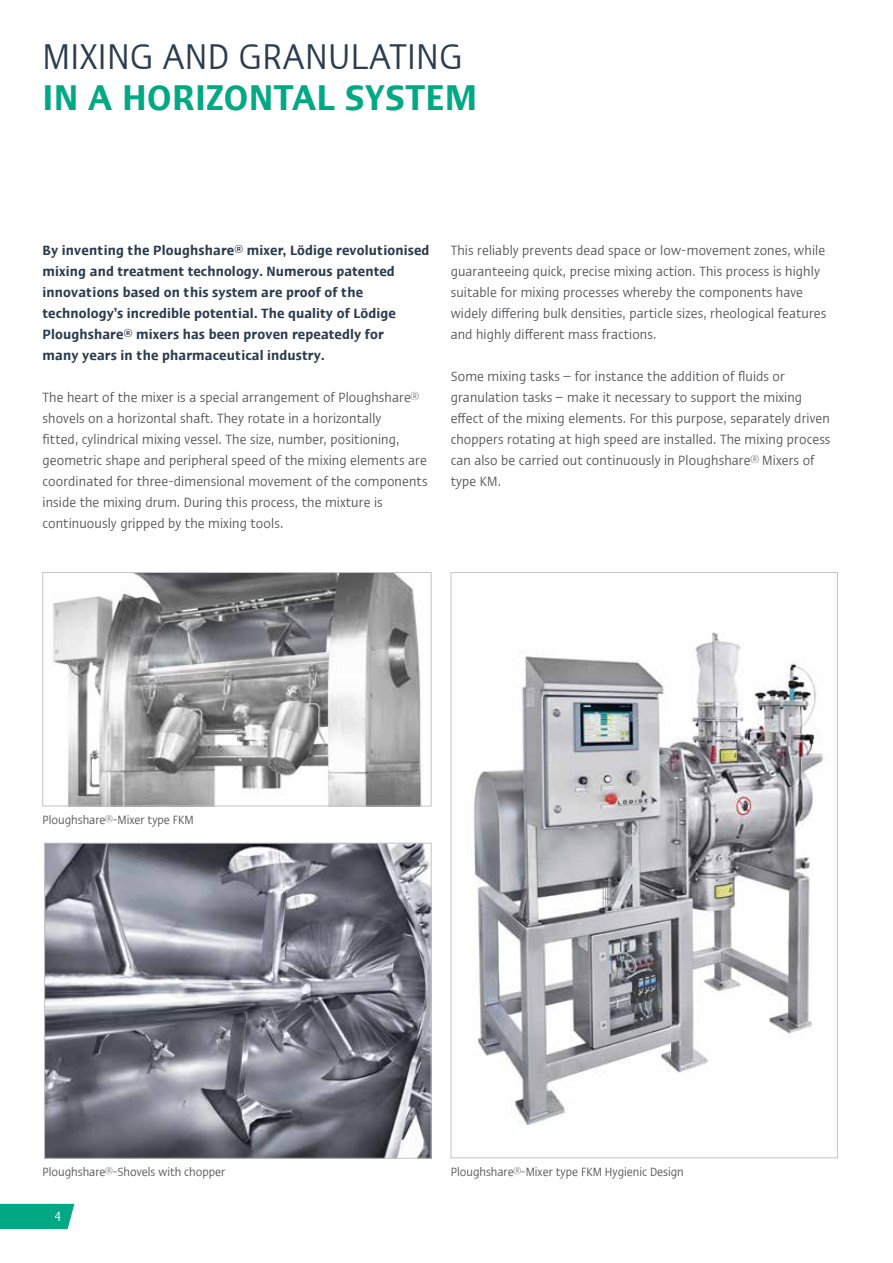
<style>
.page{position:relative;width:893px;height:1263px;background:#fff}
.page>*{position:absolute;margin:0;border:0;box-sizing:border-box;transform-origin:0 0}
.t1{font:condensed 36px "Ergo Com";letter-spacing:.01em;color:#2c3d4f}
.t2{font:600 condensed 36px "Ergo Com";letter-spacing:.01em;color:#00a984}
.t3{font:condensed 13.5px/21px "Ergo Com";letter-spacing:.01em;color:#58585c}
.t4{font:600 condensed 13.5px/21px "Ergo Com";letter-spacing:.01em;color:#2c3d4f}
.t5{font:condensed 13.5px "Ergo Com";color:#fff}
.t6{font:condensed 12px "Ergo Com";color:#58585c}
</style>
<div class="page">
<img style="left:53px;top:574px;width:369px;height:230px">
<div style="left:43px;top:572px;width:388px;height:234px;border:1px solid #c6c3c5"></div>
<img style="left:473px;top:632px;width:350px;height:493px">
<img style="left:46px;top:845px;width:383px;height:311px">
<div style="left:44px;top:843px;width:387px;height:315px;border:1px solid #c6c3c5"></div>
<div style="left:0;top:1204px;width:74px;height:25px;background:#00a984"></div>
<h1 class="t1" style="left:43px;top:31px;width:422px">MIXING AND GRANULATING</h1>
<h1 class="t2" style="left:43px;top:70px;width:436px">IN A HORIZONTAL SYSTEM</h1>
<p class="t4" style="left:43px;top:238px;width:388px">By inventing the Ploughshare® mixer, Lödige revolutionised mixing and treatment technology. Numerous patented innovations based on this system are proof of the technology’s incredible potential. The quality of Lödige Ploughshare® mixers has been proven repeatedly for<br>many years in the pharmaceutical industry.</p>
<p class="t3" style="left:43px;top:386px;width:386px">The heart of the mixer is a special arrangement of Ploughshare® shovels on a horizontal shaft. They rotate in a horizontally<br>fitted, cylindrical mixing vessel. The size, number, positioning, geometric shape and peripheral speed of the mixing elements are coordinated for three-dimensional movement of the components inside the mixing drum. During this process, the mixture is continuously gripped by the mixing tools.</p>
<p class="t3" style="left:451px;top:238px;width:377px">This reliably prevents dead space or low-movement zones, while guaranteeing quick, precise mixing action. This process is highly suitable for mixing processes whereby the components have widely differing bulk densities, particle sizes, rheological features and highly different mass fractions.</p>
<p class="t3" style="left:451px;top:365px;width:381px">Some mixing tasks – for instance the addition of fluids or granulation tasks – make it necessary to support the mixing effect of the mixing elements. For this purpose, separately driven choppers rotating at high speed are installed. The mixing process can also be carried out continuously in Ploughshare® Mixers of type KM.</p>
<p class="t6" style="left:43px;top:811px;width:153px">Ploughshare®-Mixer type FKM</p>
<p class="t6" style="left:43px;top:1163px;width:184px">Ploughshare®-Shovels with chopper</p>
<p class="t6" style="left:451px;top:1163px;width:234px">Ploughshare®-Mixer type FKM Hygienic Design</p>
<p class="t5" style="left:54px;top:1207px;width:8px">4</p>
</div>
